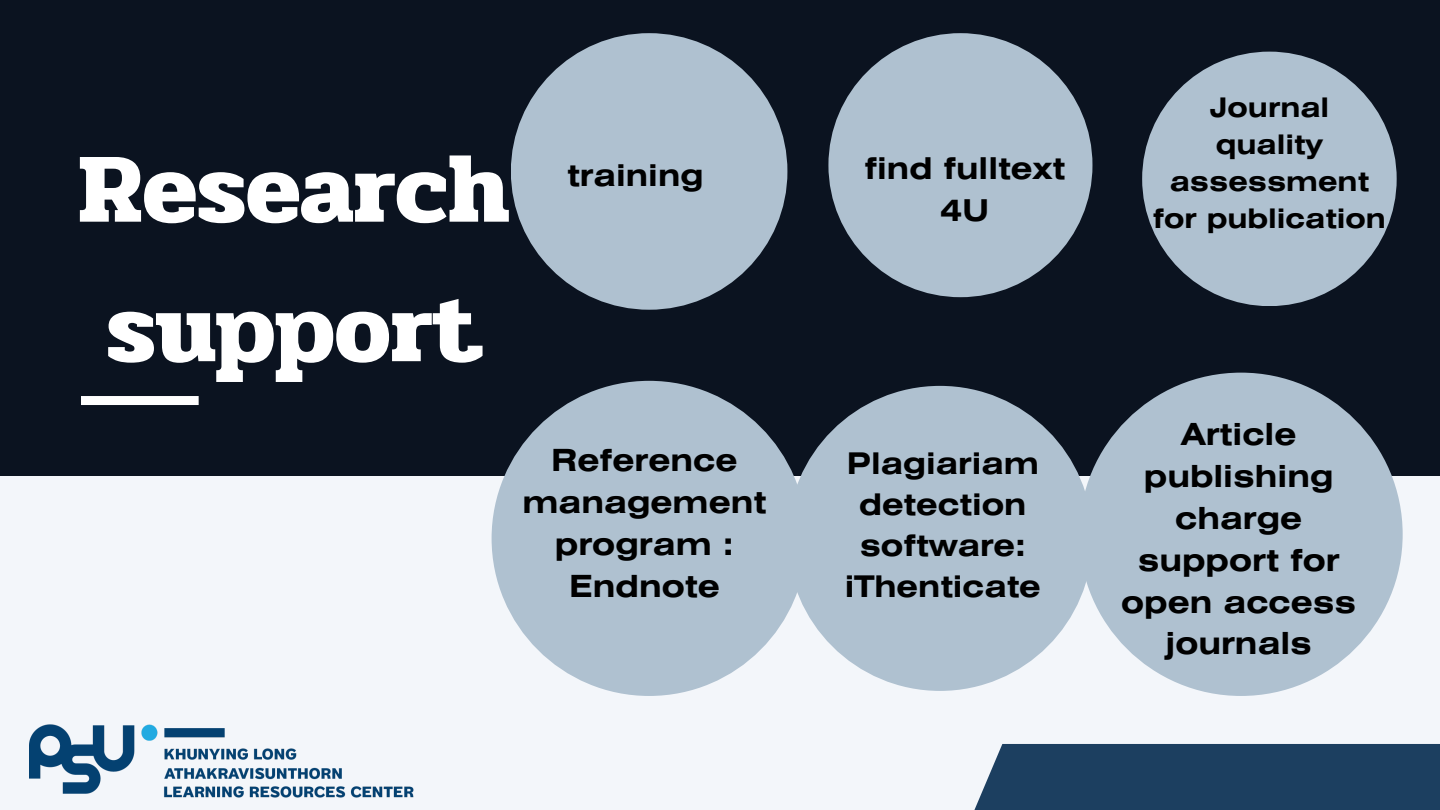
<style>
.page{position:relative;width:1440px;height:810px;background:#f3f6fa}
.page>*{position:absolute;margin:0;border:0;box-sizing:border-box;transform-origin:0 0}
.t1{font:700 100px "Pridi";color:#fff}
.t2{font:700 30.5px/41.9px "Helios Ext";color:#000;text-align:center}
.t3{font:700 30.4px/41.8px "Helios Ext";color:#000;text-align:center}
.t4{font:700 30px/42px "Helios Ext";color:#000;text-align:center}
.t5{font:700 29.8px/41px "Helios Ext";color:#000;text-align:center}
.t6{font:700 26.9px/37px "Helios Ext";color:#000;text-align:center}
</style>
<div class="page">
<div style="left:0;top:0;width:1439px;height:475px;background:#0b1320"></div>
<div style="left:81px;top:396px;width:118px;height:9px;background:#fff"></div>
<div style="left:511px;top:33px;width:276px;height:277px;background:#afc1d0;border-radius:50%"></div>
<div style="left:828px;top:33px;width:264px;height:264px;background:#afc1d0;border-radius:50%"></div>
<div style="left:492px;top:381px;width:315px;height:315px;background:#afc1d0;border-radius:50%"></div>
<div style="left:1142px;top:52px;width:255px;height:254px;background:#afc1d0;border-radius:50%"></div>
<div style="left:974px;top:744px;width:466px;height:66px;background:#1c3f60"></div>
<img style="left:29px;top:724px;width:385px;height:74px">
<div style="left:787px;top:386px;width:305px;height:305px;background:#afc1d0;border-radius:50%"></div>
<div style="left:1079px;top:373px;width:324px;height:323px;background:#afc1d0;border-radius:50%"></div>
<h2 class="t1" style="left:78px;top:112px;width:432px">Research</h2>
<h1 class="t4" style="left:567px;top:157px;width:138px">training</h1>
<h2 class="t4" style="left:865px;top:150px;width:202px">find fulltext<br>4U</h2>
<h2 class="t1" style="left:107px;top:251px;width:376px">support</h2>
<h2 class="t2" style="left:522px;top:442px;width:245px">Reference management program :<br>Endnote</h2>
<p class="t5" style="left:845px;top:446px;width:198px">Plagiariam detection software: iThenticate</p>
<p class="t6" style="left:1170px;top:91px;width:201px">Journal quality assessment</p>
<p class="t6" style="left:1153px;top:202px;width:235px">for publication</p>
<h2 class="t3" style="left:1121px;top:416px;width:236px">Article publishing charge support for open access journals</h2>
</div>
